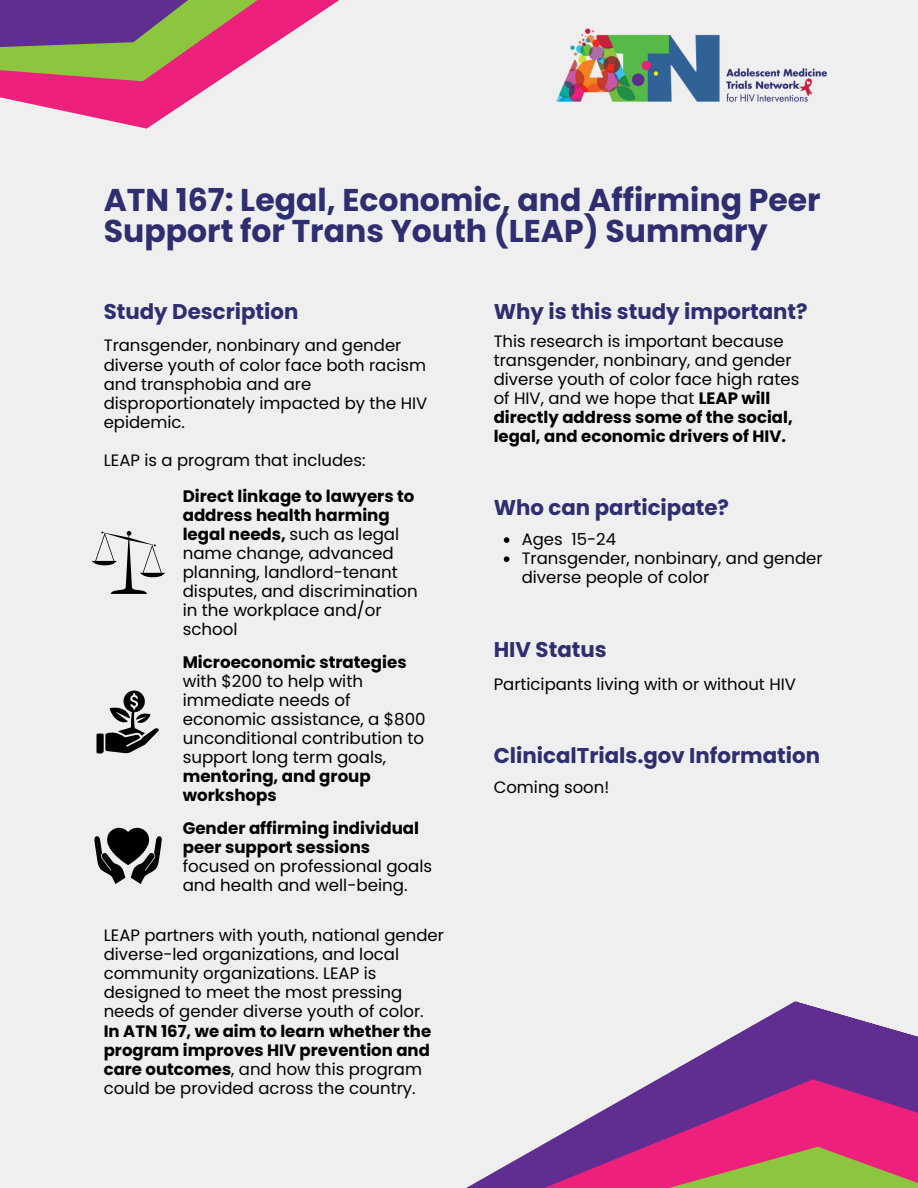
<style>
.page{position:relative;width:918px;height:1188px;background:#efefef}
.page>*{position:absolute;margin:0;border:0;box-sizing:border-box;transform-origin:0 0}
.t1{font:700 31.5px/31.5px "Poppins";color:#2e2e70}
.t2{font:700 21.3px "Poppins";color:#2e2e70}
.t3{font:16.65px/19px "Poppins";color:#000}
.t4{font:16.5px/19.2px "Poppins";color:#000}
.t5{font:700 16.5px/19.2px "Poppins";color:#000}
.s1{font-weight:700}
.s2{font-weight:400}
</style>
<div class="page">
<svg style="left:466px;top:1013px;width:452px;height:175px"></svg>
<svg style="left:0;top:0;width:339px;height:129px"></svg>
<img style="left:557px;top:28px;width:270px;height:73px">
<svg style="left:92px;top:531px;width:73px;height:63px"></svg>
<svg style="left:97px;top:691px;width:62px;height:62px"></svg>
<svg style="left:94px;top:828px;width:68px;height:56px"></svg>
<svg style="left:504px;top:537px;width:5px;height:6px"></svg>
<svg style="left:504px;top:556px;width:5px;height:6px"></svg>
<p class="t1" style="left:104px;top:184px;width:718px">ATN 167: Legal, Economic, and Affirming Peer<br>Support for Trans Youth (LEAP) Summary</p>
<p class="t2" style="left:104px;top:296px;width:196px">Study Description</p>
<p class="t4" style="left:104px;top:336px;width:325px">Transgender, nonbinary and gender diverse youth of color face both racism and transphobia and are disproportionately impacted by the HIV epidemic.</p>
<p class="t4" style="left:104px;top:451px;width:263px">LEAP is a program that includes:</p>
<p class="t3" style="left:183px;top:486px;width:237px"><span class="s1">Direct linkage to lawyers to address health harming legal needs,</span> such as legal name change, advanced planning, landlord-tenant disputes, and discrimination in the workplace and/or school</p>
<p class="t3" style="left:183px;top:652px;width:244px"><span class="s1">Microeconomic strategies </span>with $200 to help with immediate needs of economic assistance, a $800 unconditional contribution to support long term goals, <span class="s1">mentoring, and group workshops</span></p>
<p class="t3" style="left:183px;top:818px;width:251px"><span class="s1">Gender affirming individual peer support sessions </span>focused on professional goals and health and well-being.</p>
<p class="t4" style="left:104px;top:926px;width:342px">LEAP partners with youth, national gender diverse-led organizations, and local community organizations. LEAP is designed to meet the most pressing needs of gender diverse youth of color.</p>
<p class="t5" style="left:104px;top:1021px;width:329px">In ATN 167, we aim to learn whether the program improves HIV prevention and care outcomes<span class="s2">, and how this program could be provided across the country.</span></p>
<p class="t2" style="left:494px;top:296px;width:316px">Why is this study important?</p>
<p class="t4" style="left:494px;top:331px;width:307px">This research is important because transgender, nonbinary, and gender diverse youth of color face high rates of HIV, and we hope that <span class="s1">LEAP will directly address some of the social, legal, and economic drivers of HIV.</span></p>
<p class="t2" style="left:494px;top:493px;width:237px">Who can participate?</p>
<p class="t4" style="left:522px;top:530px;width:96px">Ages 15-24</p>
<p class="t4" style="left:522px;top:549px;width:302px">Transgender, nonbinary, and gender diverse people of color</p>
<p class="t2" style="left:494px;top:634px;width:115px">HIV Status</p>
<p class="t4" style="left:494px;top:675px;width:304px">Participants living with or without HIV</p>
<p class="t2" style="left:494px;top:741px;width:328px">ClinicalTrials.gov Information</p>
<p class="t4" style="left:494px;top:778px;width:117px">Coming soon!</p>
</div>
